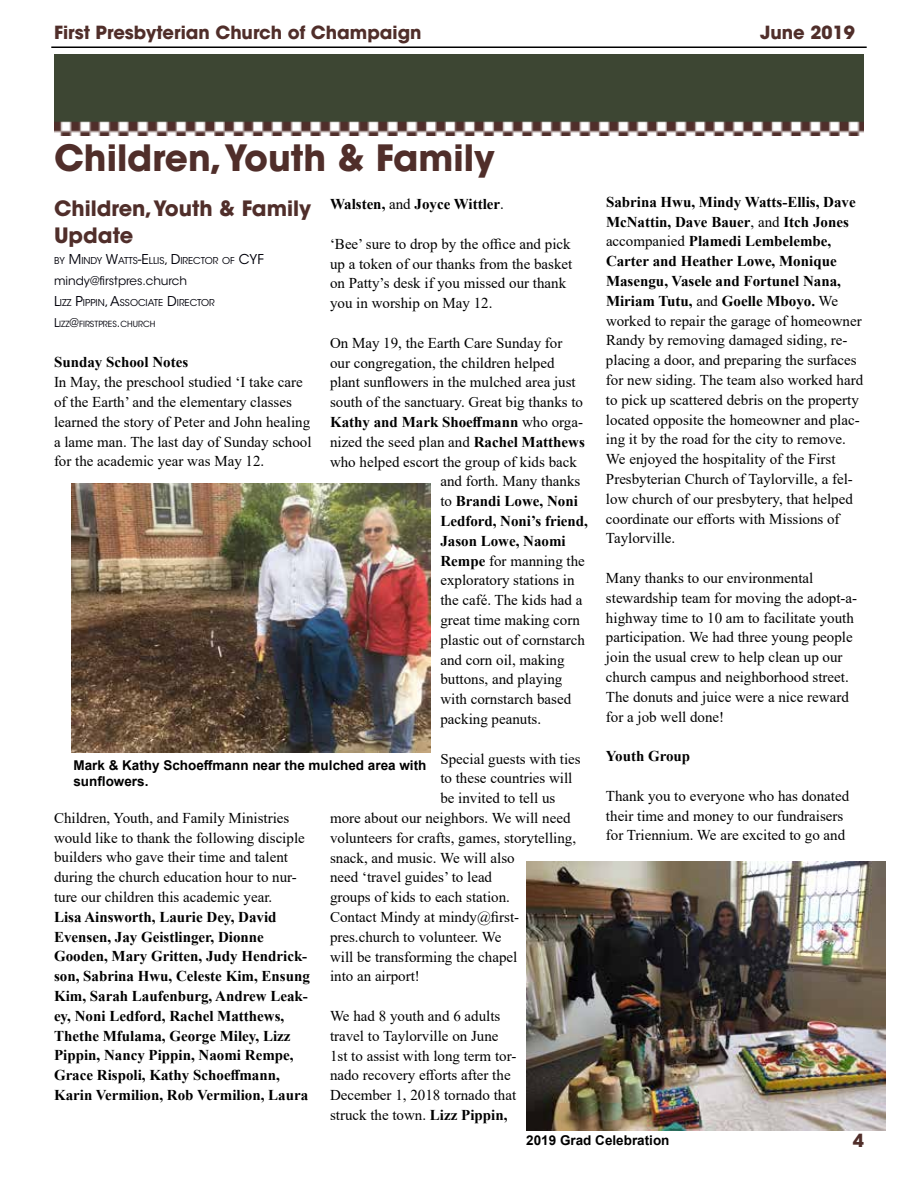
<style>
.page{position:relative;width:918px;height:1188px;background:#fff}
.page>*{position:absolute;margin:0;border:0;box-sizing:border-box;transform-origin:0 0}
.t1{font:700 36px "ITC Avant Garde Std";color:#502e2a}
.t2{font:700 21px/27px "ITC Avant Garde Std";color:#502e2a}
.t3{font:700 18px "ITC Avant Garde Std";color:#502e2a}
.t4{font:15px/19.8px "Times New Roman";color:#000}
.t5{font:700 15px/19.8px "Times New Roman";color:#000}
.t6{font:700 13.5px/16.2px "Arial";color:#000}
.t7{font:12px "ITC Avant Garde Std";color:#00000a}
.t8{font:9.45px "ITC Avant Garde Std";color:#00000a}
.t9{font:8.4px "ITC Avant Garde Std";color:#00000a}
.s1{font-size:13.5px}
.s2{font-size:12px}
.s3{font-weight:400}
.s4{font-weight:700}
</style>
<div class="page">
<hr style="left:51px;top:46px;width:816px;height:2px;background:#000">
<img style="left:54px;top:54px;width:810px;height:82px">
<img style="left:71px;top:484px;width:359px;height:269px">
<img style="left:526px;top:862px;width:359px;height:269px">
<p class="t3" style="left:54px;top:21px;width:369px">First Presbyterian Church of Champaign</p>
<p class="t3" style="left:760px;top:21px;width:96px">June 2019</p>
<h1 class="t1" style="left:54px;top:135px;width:442px">Children,Youth &amp; Family</h1>
<h2 class="t2" style="left:54px;top:194px;width:259px">Children,Youth &amp; Family<br>Update</h2>
<p class="t8" style="left:54px;top:254px;width:194px">BY <span class="s1">M</span>INDY <span class="s1">W</span>ATTS<span class="s1">-E</span> LLIS<span class="s1">, D</span> IRECTOR OF <span class="s1">CYF</span></p>
<p class="t7" style="left:54px;top:273px;width:135px">mindy@firstpres.church</p>
<p class="t8" style="left:54px;top:296px;width:162px"><span class="s1">L</span>IZZ <span class="s1">P</span>IPPIN<span class="s1">, A</span>SSOCIATE <span class="s1">D</span> IRECTOR</p>
<p class="t9" style="left:54px;top:318px;width:103px"><span class="s2">L</span>IZZ<span class="s2">@</span>FIRSTPRES<span class="s2">.</span>CHURCH</p>
<p class="t5" style="left:54px;top:352px;width:136px">Sunday School Notes</p>
<p class="t4" style="left:54px;top:372px;width:259px">In May, the preschool studied ‘I take care of the Earth’ and the elementary classes learned the story of Peter and John healing a lame man. The last day of Sunday school for the academic year was May 12.</p>
<p class="t5" style="left:330px;top:194px;width:175px">Walsten, <span class="s3">and</span> Joyce Wittler<span class="s3">.</span></p>
<p class="t4" style="left:330px;top:233px;width:244px">‘Bee’ sure to drop by the office and pick up a token of our thanks from the basket on Patty’s desk if you missed our thank you in worship on May 12.</p>
<p class="t4" style="left:330px;top:332px;width:234px">On May 19, the Earth Care Sunday for</p>
<p class="t4" style="left:330px;top:352px;width:226px">our congregation, the children helped</p>
<p class="t4" style="left:330px;top:372px;width:247px">plant sunflowers in the mulched area just</p>
<p class="t4" style="left:330px;top:392px;width:255px">south of the sanctuary. Great big thanks to</p>
<p class="t5" style="left:330px;top:412px;width:255px">Kathy and Mark Shoeffmann <span class="s3">who orga-</span></p>
<p class="t4" style="left:330px;top:431px;width:256px">nized the seed plan and <span class="s4">Rachel Matthews</span></p>
<p class="t4" style="left:330px;top:451px;width:249px">who helped escort the group of kids back</p>
<p class="t4" style="left:440px;top:471px;width:141px">and forth. Many thanks</p>
<p class="t5" style="left:440px;top:491px;width:139px"><span class="s3">to</span> Brandi Lowe, Noni</p>
<p class="t5" style="left:440px;top:511px;width:149px">Ledford, Noni’s friend,</p>
<p class="t5" style="left:440px;top:530px;width:127px">Jason Lowe, Naomi</p>
<p class="t4" style="left:440px;top:550px;width:146px"><span class="s4">Rempe</span> for manning the</p>
<p class="t4" style="left:440px;top:570px;width:136px">exploratory stations in</p>
<p class="t4" style="left:440px;top:590px;width:144px">the café. The kids had a</p>
<p class="t4" style="left:440px;top:610px;width:141px">great time making corn</p>
<p class="t4" style="left:440px;top:629px;width:146px">plastic out of cornstarch</p>
<p class="t4" style="left:440px;top:649px;width:126px">and corn oil, making</p>
<p class="t4" style="left:440px;top:669px;width:124px">buttons, and playing</p>
<p class="t4" style="left:440px;top:689px;width:132px">with cornstarch based</p>
<p class="t4" style="left:440px;top:709px;width:102px">packing peanuts.</p>
<p class="t4" style="left:440px;top:748px;width:142px">Special guests with ties</p>
<p class="t4" style="left:440px;top:768px;width:134px">to these countries will</p>
<p class="t4" style="left:440px;top:788px;width:117px">be invited to tell us</p>
<p class="t4" style="left:330px;top:808px;width:242px">more about our neighbors. We will need</p>
<p class="t4" style="left:330px;top:827px;width:248px">volunteers for crafts, games, storytelling,</p>
<p class="t4" style="left:330px;top:847px;width:186px">snack, and music. We will also</p>
<p class="t4" style="left:330px;top:867px;width:164px">need ‘travel guides’ to lead</p>
<p class="t4" style="left:330px;top:887px;width:181px">groups of kids to each station.</p>
<p class="t4" style="left:330px;top:907px;width:191px">Contact Mindy at mindy@first-</p>
<p class="t4" style="left:330px;top:926px;width:173px">pres.church to volunteer. We</p>
<p class="t4" style="left:330px;top:946px;width:189px">will be transforming the chapel</p>
<p class="t4" style="left:330px;top:966px;width:91px">into an airport!</p>
<p class="t4" style="left:330px;top:1006px;width:188px">We had 8 youth and 6 adults travel to Taylorville on June<br>1st to assist with long term tor&shy;nado recovery efforts after the<br>December 1, 2018 tornado that struck the town. <span class="s4">Lizz Pippin,</span></p>
<p class="t6" style="left:73px;top:757px;width:355px">Mark &amp; Kathy Schoeffmann near the mulched area with sunflowers.</p>
<p class="t4" style="left:54px;top:807px;width:252px">Children, Youth, and Family Ministries would like to thank the following disciple builders who gave their time and talent during the church education hour to nur&shy;ture our children this academic year.</p>
<p class="t5" style="left:54px;top:906px;width:257px">Lisa Ainsworth, Laurie Dey, David Evensen, Jay Geistlinger, Dionne Gooden, Mary Gritten, Judy Hendrick&shy;son, Sabrina Hwu, Celeste Kim, Ensung Kim, Sarah Laufenburg, Andrew Leak&shy;ey, Noni Ledford, Rachel Matthews, Thethe Mfulama, George Miley, Lizz Pippin, Nancy Pippin, Naomi Rempe, Grace Rispoli, Kathy Schoeffmann, Karin Vermilion, Rob Vermilion, Laura</p>
<p class="t4" style="left:606px;top:191px;width:259px"><span class="s4">Sabrina Hwu, Mindy Watts-Ellis, Dave McNattin, Dave Bauer</span>, and <span class="s4">Itch Jones </span>accompanied <span class="s4">Plamedi Lembelembe, Carter and Heather Lowe, Monique Masengu, Vasele and Fortunel Nana, Miriam Tutu,</span> and <span class="s4">Goelle Mboyo.</span> We worked to repair the garage of homeowner Randy by removing damaged siding, re&shy;placing a door, and preparing the surfaces for new siding. The team also worked hard to pick up scattered debris on the property located opposite the homeowner and plac&shy;ing it by the road for the city to remove.<br>We enjoyed the hospitality of the First Presbyterian Church of Taylorville, a fel&shy;low church of our presbytery, that helped coordinate our efforts with Missions of Taylorville.</p>
<p class="t4" style="left:606px;top:568px;width:253px">Many thanks to our environmental stewardship team for moving the adopt-a&shy;highway time to 10 am to facilitate youth participation. We had three young people join the usual crew to help clean up our church campus and neighborhood street.<br>The donuts and juice were a nice reward for a job well done!</p>
<p class="t5" style="left:606px;top:746px;width:86px">Youth Group</p>
<p class="t4" style="left:606px;top:785px;width:245px">Thank you to everyone who has donated their time and money to our fundraisers for Triennium. We are excited to go and</p>
<p class="t6" style="left:526px;top:1132px;width:145px">2019 Grad Celebration</p>
<p class="t3" style="left:853px;top:1129px;width:13px">4</p>
</div>
